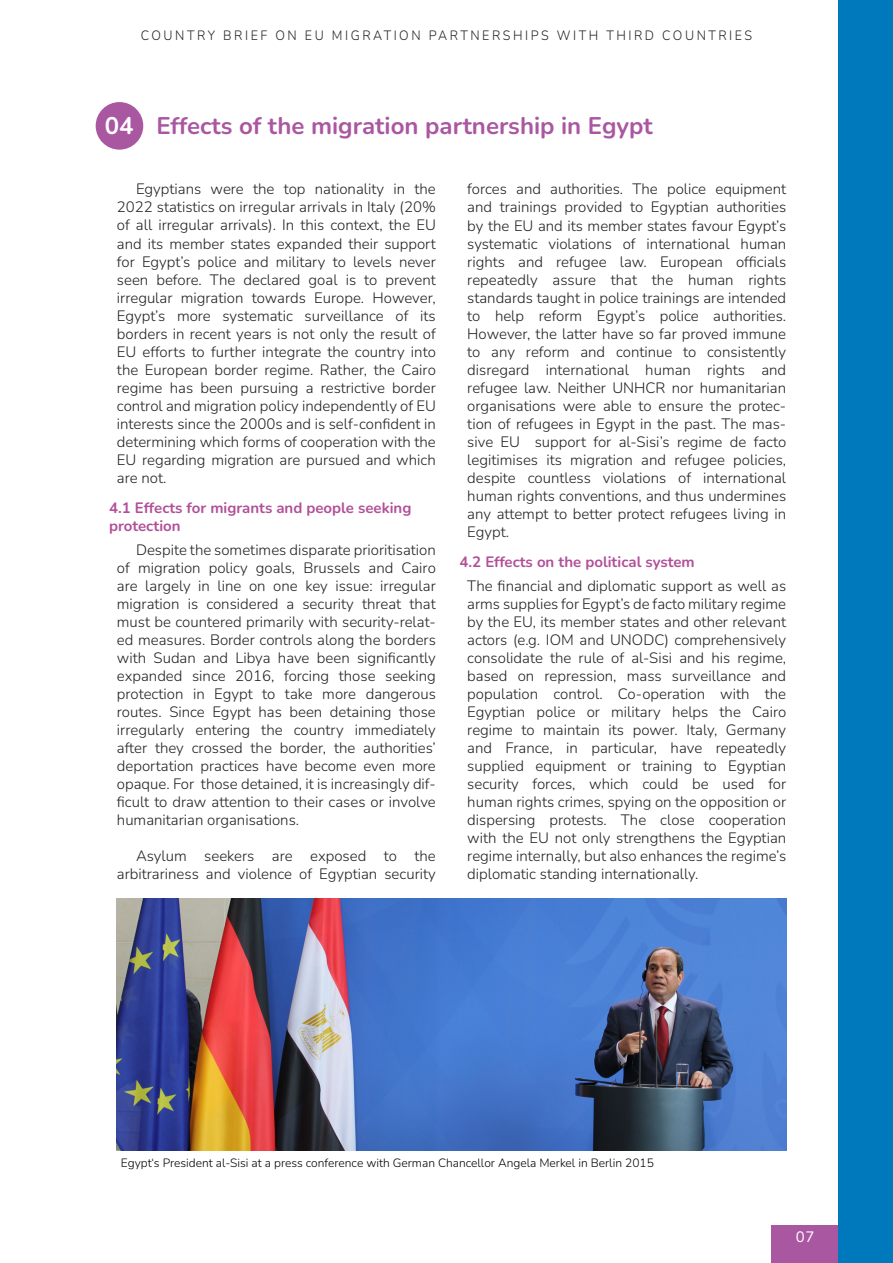
<style>
.page{position:relative;width:893px;height:1263px;background:#fff}
.page>*{position:absolute;margin:0;border:0;box-sizing:border-box;transform-origin:0 0}
.t1{font:700 24px "Nunito";color:#aa57a2}
.t2{font:300 15px/18px "Nunito";color:#231f20;text-align:justify}
.t3{font:700 15px/18px "Nunito";color:#b15099}
.t4{font:15px "Nunito";color:#fff}
.t5{font:300 13.5px "Nunito";letter-spacing:.2em;color:#231f20;scale:.93 1}
.t6{font:300 12px "Nunito";color:#000}
.s1{color:#fff}
</style>
<div class="page">
<img style="left:117px;top:899px;width:669px;height:252px">
<div style="left:771px;top:1225px;width:68px;height:38px;background:#aa57a2"></div>
<div style="left:839px;top:0;width:54px;height:1263px;background:#0079bc"></div>
<div style="left:96px;top:102px;width:47px;height:48px;background:#aa57a2;border-radius:50%"></div>
<p class="t5" style="left:141px;top:26px;width:659px">COUNTRY BRIEF ON EU MIGRATION PARTNERSHIPS WITH THIRD COUNTRIES</p>
<h1 class="t1" style="left:105px;top:109px;width:549px"><span class="s1">04</span> Effects of the migration partnership in Egypt</h1>
<p class="t2" style="left:117px;top:180px;width:320px;text-indent:19px">Egyptians were the top nationality in the 2022 statistics on irregular arrivals in Italy (20% of all irregular arrivals). In this context, the EU and its member states expanded their support for Egypt’s police and military to levels never seen before. The declared goal is to prevent irregular migration towards Europe. However, Egypt’s more systematic surveillance of its borders in recent years is not only the result of EU efforts to further integrate the country into the European border regime. Rather, the Cairo regime has been pursuing a restrictive border control and migration policy independently of EU interests since the 2000s and is self-confident in determining which forms of cooperation with the EU regarding migration are pursued and which are not.</p>
<p class="t3" style="left:109px;top:498px;width:304px">4.1 Effects for migrants and people seeking protection</p>
<p class="t2" style="left:117px;top:540px;width:320px;text-indent:19px">Despite the sometimes disparate prioritisation of migration policy goals, Brussels and Cairo are largely in line on one key issue: irregular migration is considered a security threat that must be countered primarily with security-relat&shy;ed measures. Border controls along the borders with Sudan and Libya have been significantly expanded since 2016, forcing those seeking protection in Egypt to take more dangerous routes. Since Egypt has been detaining those irregularly entering the country immediately after they crossed the border, the authorities’ deportation practices have become even more opaque. For those detained, it is increasingly dif&shy;ficult to draw attention to their cases or involve humanitarian organisations.</p>
<p class="t2" style="left:117px;top:846px;width:320px;text-align:right">Asylum seekers are exposed to the arbitrariness and violence of Egyptian security</p>
<p class="t2" style="left:467px;top:180px;width:320px">forces and authorities. The police equipment and trainings provided to Egyptian authorities by the EU and its member states favour Egypt’s systematic violations of international human rights and refugee law. European officials repeatedly assure that the human rights standards taught in police trainings are intended to help reform Egypt’s police authorities.<br>However, the latter have so far proved immune to any reform and continue to consistently disregard international human rights and refugee law. Neither UNHCR nor humanitarian organisations were able to ensure the protec&shy;tion of refugees in Egypt in the past. The mas&shy;sive EU support for al-Sisi’s regime de facto legitimises its migration and refugee policies, despite countless violations of international human rights conventions, and thus undermines any attempt to better protect refugees living in Egypt.</p>
<p class="t3" style="left:460px;top:552px;width:237px">4.2 Effects on the political system</p>
<p class="t2" style="left:467px;top:576px;width:320px">The financial and diplomatic support as well as arms supplies for Egypt’s de facto military regime by the EU, its member states and other relevant actors (e.g. IOM and UNODC) comprehensively consolidate the rule of al-Sisi and his regime, based on repression, mass surveillance and population control. Co-operation with the Egyptian police or military helps the Cairo regime to maintain its power. Italy, Germany and France, in particular, have repeatedly supplied equipment or training to Egyptian security forces, which could be used for human rights crimes, spying on the opposition or dispersing protests. The close cooperation with the EU not only strengthens the Egyptian regime internally, but also enhances the regime’s diplomatic standing internationally.</p>
<p class="t6" style="left:121px;top:1154px;width:534px">Egypt‘s President al-Sisi at a press conference with German Chancellor Angela Merkel in Berlin 2015</p>
<p class="t4" style="left:796px;top:1226px;width:20px">07</p>
</div>
